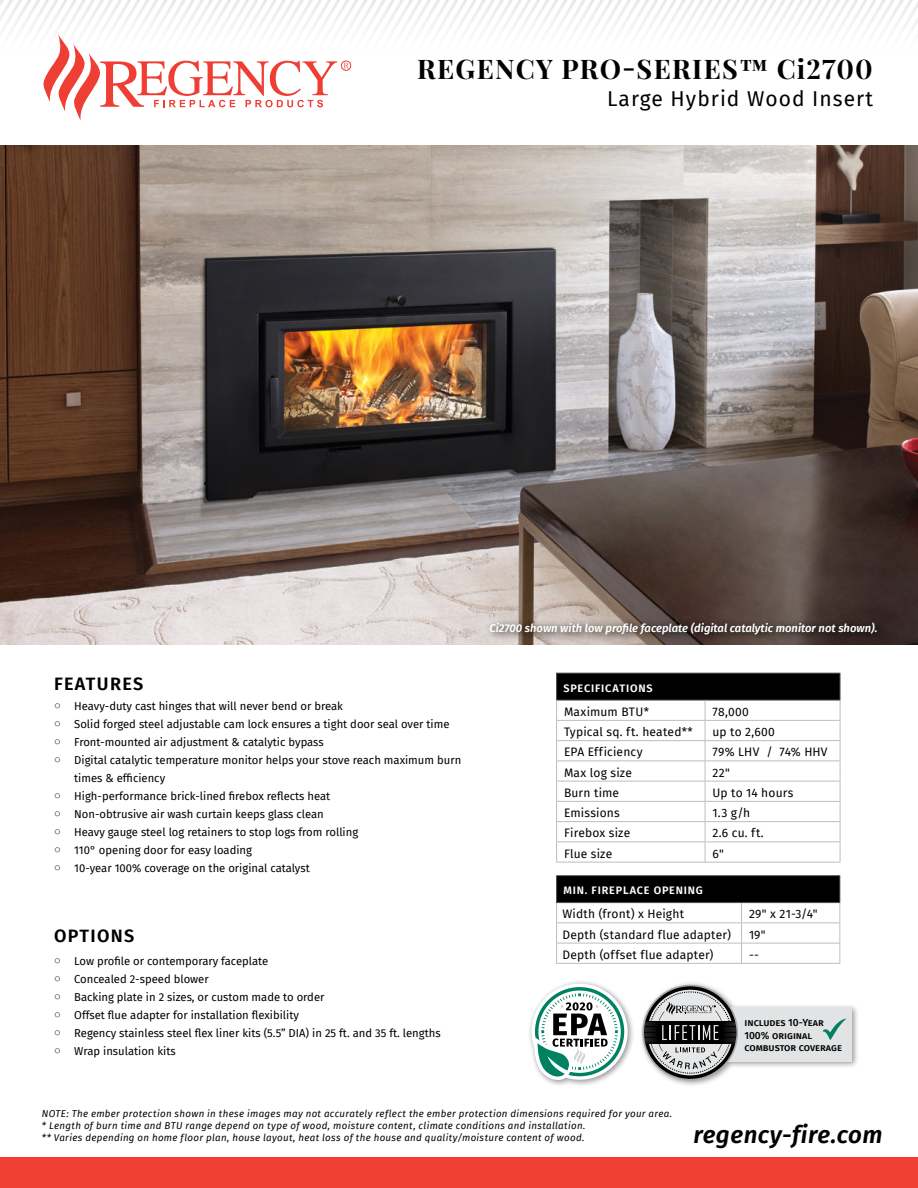
<style>
.page{position:relative;width:918px;height:1188px;background:#fff}
.page>*{position:absolute;margin:0;border:0;box-sizing:border-box;transform-origin:0 0}
.t1{font:700 27px "Playfair Display";letter-spacing:.05em;color:#000}
.t2{font:italic 600 24px "Fira Sans";letter-spacing:.025em;color:#000}
.t3{font:21px "Fira Sans";letter-spacing:.05em;color:#000}
.t4{font:600 18px "Fira Sans";letter-spacing:.075em;color:#000}
.t5{font:12px "Fira Sans";letter-spacing:.015em;color:#000}
.t6{font:11.25px/18px "Fira Sans";color:#000}
.t7{font:italic 600 11.25px "Fira Sans";color:#fff}
.t8{font:600 10.8px "Fira Sans";letter-spacing:.075em;color:#fff}
.t9{font:500 10.35px/12.6px "Fira Sans";color:#000}
.t10{font:italic 9.75px/12px "Fira Sans";letter-spacing:.03em;color:#000}
.s1{font-family:"Arial Unicode MS"}
</style>
<div class="page">
<img style="left:0;top:145px;width:918px;height:500px">
<div style="left:485px;top:616px;width:401px;height:28px;background:#000;opacity:.9"></div>
<svg style="left:0;top:0;width:918px;height:121px"></svg>
<div style="left:341px;top:61px;width:10px;height:10px;border:1px solid #ef3e33;border-radius:50%"></div>
<div style="left:0;top:1157px;width:918px;height:31px;background:#ef3e33"></div>
<div style="left:557px;top:673px;width:283px;height:27px;background:#000"></div>
<hr style="left:556px;top:673px;width:149px;height:1px;background:#58595b">
<hr style="left:705px;top:673px;width:135px;height:1px;background:#58595b">
<hr style="left:556px;top:700px;width:149px;height:1px;background:#58595b">
<hr style="left:705px;top:700px;width:135px;height:1px;background:#58595b">
<hr style="left:556px;top:720px;width:149px;height:1px;background:#bcbec0">
<hr style="left:705px;top:720px;width:135px;height:1px;background:#bcbec0">
<hr style="left:556px;top:740px;width:149px;height:1px;background:#bcbec0">
<hr style="left:705px;top:740px;width:135px;height:1px;background:#bcbec0">
<hr style="left:556px;top:760px;width:149px;height:1px;background:#bcbec0">
<hr style="left:705px;top:760px;width:135px;height:1px;background:#bcbec0">
<hr style="left:556px;top:781px;width:149px;height:1px;background:#bcbec0">
<hr style="left:705px;top:781px;width:135px;height:1px;background:#bcbec0">
<hr style="left:556px;top:801px;width:149px;height:1px;background:#bcbec0">
<hr style="left:705px;top:801px;width:135px;height:1px;background:#bcbec0">
<hr style="left:556px;top:821px;width:149px;height:1px;background:#bcbec0">
<hr style="left:705px;top:821px;width:135px;height:1px;background:#bcbec0">
<hr style="left:556px;top:842px;width:149px;height:1px;background:#bcbec0">
<svg style="left:556px;top:674px;width:1px;height:188px"></svg>
<hr style="left:705px;top:842px;width:135px;height:1px;background:#bcbec0">
<svg style="left:705px;top:700px;width:1px;height:162px"></svg>
<svg style="left:840px;top:674px;width:1px;height:188px"></svg>
<hr style="left:556px;top:862px;width:149px;height:1px;background:#bcbec0">
<hr style="left:705px;top:862px;width:135px;height:1px;background:#bcbec0">
<div style="left:557px;top:876px;width:283px;height:27px;background:#000"></div>
<hr style="left:556px;top:875px;width:186px;height:1px;background:#58595b">
<hr style="left:742px;top:875px;width:98px;height:1px;background:#58595b">
<hr style="left:556px;top:902px;width:186px;height:1px;background:#58595b">
<hr style="left:742px;top:902px;width:98px;height:1px;background:#58595b">
<hr style="left:742px;top:922px;width:98px;height:1px;background:#bcbec0">
<hr style="left:742px;top:943px;width:98px;height:1px;background:#bcbec0">
<svg style="left:839px;top:876px;width:1px;height:87px"></svg>
<hr style="left:742px;top:963px;width:98px;height:1px;background:#bcbec0">
<hr style="left:556px;top:922px;width:186px;height:1px;background:#bcbec0">
<hr style="left:556px;top:943px;width:186px;height:1px;background:#bcbec0">
<svg style="left:556px;top:876px;width:1px;height:87px"></svg>
<svg style="left:741px;top:903px;width:1px;height:60px"></svg>
<hr style="left:556px;top:963px;width:186px;height:1px;background:#bcbec0">
<div style="left:639px;top:981px;width:221px;height:107px;background:#000;opacity:.4"></div>
<div style="left:711px;top:1007px;width:141px;height:55px;background:#e2e3e4"></div>
<svg style="left:823px;top:1019px;width:23px;height:21px"></svg>
<svg style="left:641px;top:984px;width:98px;height:98px"></svg>
<div style="left:528px;top:980px;width:107px;height:107px;background:#000;opacity:.4"></div>
<svg style="left:532px;top:984px;width:96px;height:96px"></svg>
<h1 class="t1" style="left:417px;top:52px;width:457px">REGENCY PRO-SERIES™ Ci2700</h1>
<h3 class="t3" style="left:607px;top:83px;width:267px">Large Hybrid Wood Insert</h3>
<h3 class="t4" style="left:54px;top:669px;width:91px">FEATURES</h3>
<p class="t6" style="left:54px;top:697px;width:290px"><span class="s1">○</span> Heavy-duty cast hinges that will never bend or break</p>
<p class="t6" style="left:54px;top:715px;width:397px"><span class="s1">○</span> Solid forged steel adjustable cam lock ensures a tight door seal over time</p>
<p class="t6" style="left:54px;top:733px;width:271px"><span class="s1">○</span> Front-mounted air adjustment &amp; catalytic bypass</p>
<p class="t6" style="left:74px;top:751px;width:389px;text-indent:-20px"><span class="s1">○</span> Digital catalytic temperature monitor helps your stove reach maximum burn times &amp; efficiency</p>
<p class="t6" style="left:54px;top:787px;width:278px"><span class="s1">○</span> High-performance brick-lined firebox reflects heat</p>
<p class="t6" style="left:54px;top:805px;width:271px"><span class="s1">○</span> Non-obtrusive air wash curtain keeps glass clean</p>
<p class="t6" style="left:54px;top:823px;width:306px"><span class="s1">○</span> Heavy gauge steel log retainers to stop logs from rolling</p>
<p class="t6" style="left:54px;top:841px;width:200px"><span class="s1">○</span> 110° opening door for easy loading</p>
<p class="t6" style="left:54px;top:859px;width:257px"><span class="s1">○</span> 10-year 100% coverage on the original catalyst</p>
<h3 class="t4" style="left:54px;top:921px;width:82px">OPTIONS</h3>
<p class="t6" style="left:54px;top:952px;width:216px"><span class="s1">○</span> Low profile or contemporary faceplate</p>
<p class="t6" style="left:54px;top:970px;width:156px"><span class="s1">○</span> Concealed 2-speed blower</p>
<p class="t6" style="left:54px;top:988px;width:272px"><span class="s1">○</span> Backing plate in 2 sizes, or custom made to order</p>
<p class="t6" style="left:54px;top:1006px;width:246px"><span class="s1">○</span> Offset flue adapter for installation flexibility</p>
<p class="t6" style="left:54px;top:1024px;width:388px"><span class="s1">○</span> Regency stainless steel flex liner kits (5.5” DIA) in 25 ft. and 35 ft. lengths</p>
<p class="t6" style="left:54px;top:1042px;width:123px"><span class="s1">○</span> Wrap insulation kits</p>
<p class="t7" style="left:489px;top:618px;width:390px">Ci2700 shown with low profile faceplate (digital catalytic monitor not shown).</p>
<p class="t8" style="left:563px;top:679px;width:91px">SPECIFICATIONS</p>
<p class="t5" style="left:564px;top:703px;width:86px">Maximum BTU*</p>
<p class="t5" style="left:713px;top:703px;width:38px">78,000</p>
<p class="t5" style="left:564px;top:723px;width:130px">Typical sq. ft. heated**</p>
<p class="t5" style="left:713px;top:723px;width:64px">up to 2,600</p>
<p class="t5" style="left:564px;top:743px;width:80px">EPA Efficiency</p>
<p class="t5" style="left:713px;top:743px;width:117px">79% LHV / 74% HHV</p>
<p class="t5" style="left:564px;top:763px;width:69px">Max log size</p>
<p class="t5" style="left:713px;top:763px;width:19px">22"</p>
<p class="t5" style="left:564px;top:784px;width:57px">Burn time</p>
<p class="t5" style="left:713px;top:784px;width:82px">Up to 14 hours</p>
<p class="t5" style="left:564px;top:804px;width:57px">Emissions</p>
<p class="t5" style="left:713px;top:804px;width:39px">1.3 g/h</p>
<p class="t5" style="left:564px;top:824px;width:68px">Firebox size</p>
<p class="t5" style="left:713px;top:824px;width:53px">2.6 cu. ft.</p>
<p class="t5" style="left:564px;top:844px;width:50px">Flue size</p>
<p class="t5" style="left:713px;top:844px;width:13px">6"</p>
<p class="t8" style="left:563px;top:882px;width:141px">MIN. FIREPLACE OPENING</p>
<p class="t5" style="left:562px;top:905px;width:123px">Width (front) x Height</p>
<p class="t5" style="left:749px;top:905px;width:70px">29" x 21-3/4"</p>
<p class="t5" style="left:562px;top:925px;width:170px">Depth (standard flue adapter)</p>
<p class="t5" style="left:749px;top:925px;width:18px">19"</p>
<p class="t5" style="left:562px;top:946px;width:153px">Depth (offset flue adapter)</p>
<p class="t5" style="left:749px;top:946px;width:11px">--</p>
<p class="t9" style="left:744px;top:1016px;width:99px">includes 10-Year<br>100% original combustor coverage</p>
<p class="t10" style="left:42px;top:1108px;width:632px">NOTE: The ember protection shown in these images may not accurately reflect the ember protection dimensions required for your area. * Length of burn time and BTU range depend on type of wood, moisture content, climate conditions and installation.<br>** Varies depending on home floor plan, house layout, heat loss of the house and quality/moisture content of wood.</p>
<h2 class="t2" style="left:694px;top:1115px;width:191px">regency-fire.com</h2>
</div>
